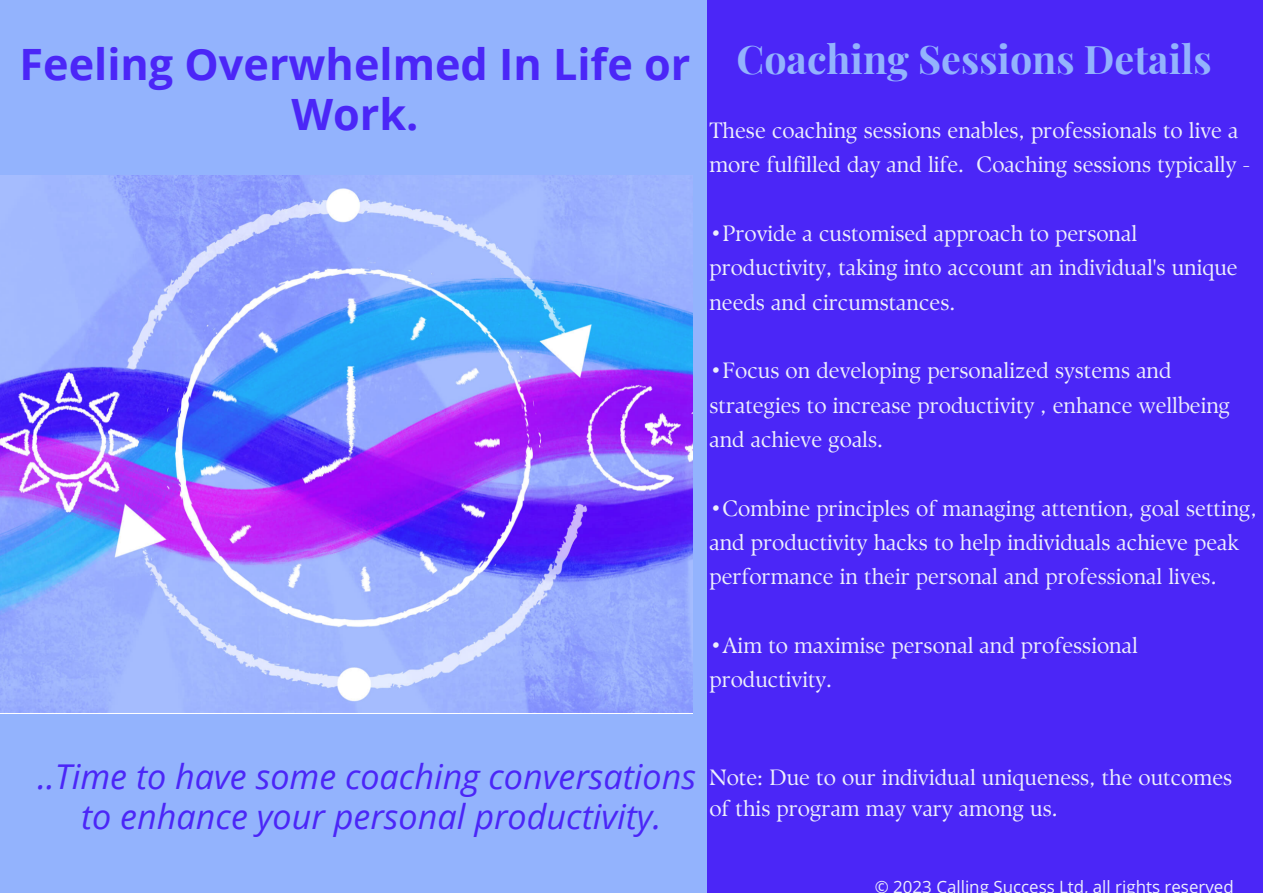
<style>
.page{position:relative;width:1263px;height:893px;background:#4b26f7}
.page>*{position:absolute;margin:0;border:0;box-sizing:border-box;transform-origin:0 0}
.t1{font:700 43.2px/50.1px "Open Sans";color:#4b26f7;text-align:center}
.t2{font:700 39.45px "Playfair Display";color:#93b3fd}
.t3{font:italic 34.2px/39.4px "Open Sans";color:#4b26f7;text-align:center}
.t4{font:22.12px/34.3px "TY Serif D";color:#edeffc}
.t5{font:16.95px "Open Sans";color:#edeffc}
</style>
<div class="page">
<div style="left:0;top:0;width:706px;height:893px;background:#93b3fd"></div>
<img style="left:0;top:175px;width:693px;height:538px">
<h1 class="t1" style="left:20px;top:38px;width:672px">Feeling Overwhelmed In Life or<br>Work.</h1>
<h2 class="t2" style="left:736px;top:31px;width:477px">Coaching Sessions Details</h2>
<p class="t4" style="left:709px;top:113px;width:542px">These coaching sessions enables, professionals to live a more fulfilled day and life. Coaching sessions typically -</p>
<p class="t4" style="left:709px;top:216px;width:530px">•Provide a customised approach to personal productivity, taking into account an individual's unique needs and circumstances.</p>
<p class="t4" style="left:709px;top:353px;width:522px">•Focus on developing personalized systems and strategies to increase productivity , enhance wellbeing and achieve goals.</p>
<p class="t4" style="left:709px;top:490px;width:549px">•Combine principles of managing attention, goal setting, and productivity hacks to help individuals achieve peak performance in their personal and professional lives.</p>
<p class="t4" style="left:709px;top:628px;width:430px">•Aim to maximise personal and professional productivity.</p>
<h3 class="t3" style="left:37px;top:756px;width:660px">..Time to have some coaching conversations to enhance your personal productivity.</h3>
<p class="t4" style="left:709px;top:762px;width:524px;line-height:31px">Note: Due to our individual uniqueness, the outcomes of this program may vary among us.</p>
<p class="t5" style="left:875px;top:875px;width:360px">© 2023 Calling Success Ltd all rights reserved</p>
</div>
